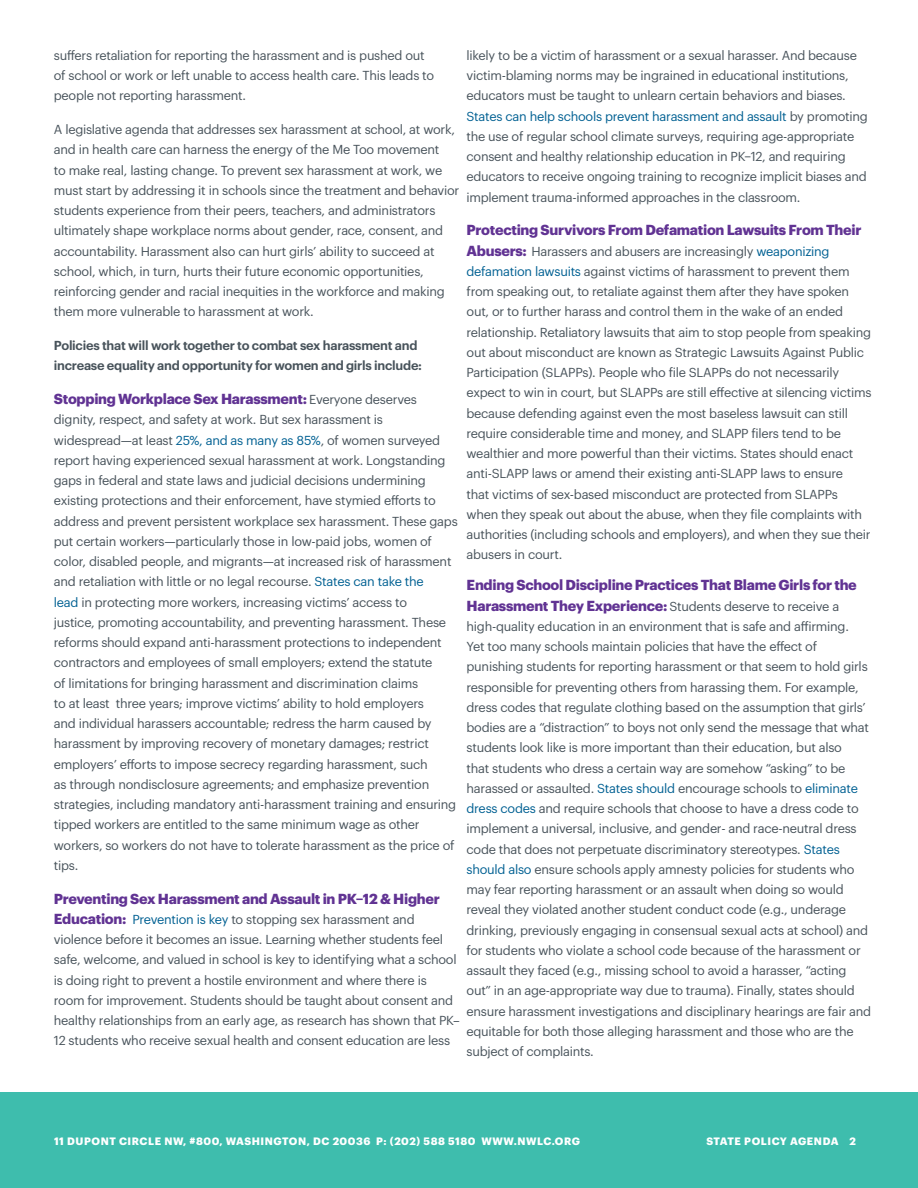
<style>
.page{position:relative;width:918px;height:1188px;background:#fff}
.page>*{position:absolute;margin:0;border:0;box-sizing:border-box;transform-origin:0 0}
.t1{font:700 14.25px/20.2px "Graphik";letter-spacing:-.02em;color:#613393}
.t2{font:12.75px/20.2px "Graphik";letter-spacing:-.02em;color:#48535b}
.t3{font:600 12.75px/20.2px "Graphik";letter-spacing:-.02em;color:#48535b}
.t4{font:700 10.5px "Graphik";letter-spacing:.055em;color:#fff}
.s1{color:#006092}
.s2{font-weight:700;font-size:14.25px;color:#613393}
.s3{font-weight:400;font-size:12.75px;color:#48535b}
</style>
<div class="page">
<div style="left:0;top:1093px;width:918px;height:95px;background:#3ebdad"></div>
<p class="t2" style="left:467px;top:44px;width:403px">likely to be a victim of harassment or a sexual harasser. And because victim-blaming norms may be ingrained in educational institutions, educators must be taught to unlearn certain behaviors and biases.<br><span class="s1">States can help schools prevent harassment and assault</span> by promoting the use of regular school climate surveys, requiring age-appropriate consent and healthy relationship education in PK–12, and requiring educators to receive ongoing training to recognize implicit biases and implement trauma-informed approaches in the classroom.</p>
<p class="t1" style="left:467px;top:219px;width:396px">Protecting Survivors From Defamation Lawsuits From Their</p>
<p class="t2" style="left:467px;top:240px;width:406px"><span class="s2">Abusers:</span> Harassers and abusers are increasingly <span class="s1">weaponizing defamation lawsuits</span> against victims of harassment to prevent them from speaking out, to retaliate against them after they have spoken out, or to further harass and control them in the wake of an ended relationship. Retaliatory lawsuits that aim to stop people from speaking out about misconduct are known as Strategic Lawsuits Against Public Participation (SLAPPs). People who file SLAPPs do not necessarily expect to win in court, but SLAPPs are still effective at silencing victims because defending against even the most baseless lawsuit can still require considerable time and money, and SLAPP filers tend to be wealthier and more powerful than their victims. States should enact anti-SLAPP laws or amend their existing anti-SLAPP laws to ensure<br>that victims of sex-based misconduct are protected from SLAPPs when they speak out about the abuse, when they file complaints with authorities (including schools and employers), and when they sue their abusers in court.</p>
<p class="t1" style="left:467px;top:574px;width:392px">Ending School Discipline Practices That Blame Girls for the<br>Harassment They Experience: <span class="s3">Students deserve to receive a</span></p>
<p class="t2" style="left:467px;top:615px;width:406px">high-quality education in an environment that is safe and affirming.<br>Yet too many schools maintain policies that have the effect of punishing students for reporting harassment or that seem to hold girls responsible for preventing others from harassing them. For example, dress codes that regulate clothing based on the assumption that girls’ bodies are a “distraction” to boys not only send the message that what students look like is more important than their education, but also<br>that students who dress a certain way are somehow “asking” to be harassed or assaulted. <span class="s1">States should</span> encourage schools to <span class="s1">eliminate dress codes</span> and require schools that choose to have a dress code to implement a universal, inclusive, and gender- and race-neutral dress code that does not perpetuate discriminatory stereotypes. <span class="s1">States should also</span> ensure schools apply amnesty policies for students who may fear reporting harassment or an assault when doing so would reveal they violated another student conduct code (e.g., underage drinking, previously engaging in consensual sexual acts at school) and for students who violate a school code because of the harassment or assault they faced (e.g., missing school to avoid a harasser, “acting out” in an age-appropriate way due to trauma). Finally, states should ensure harassment investigations and disciplinary hearings are fair and equitable for both those alleging harassment and those who are the subject of complaints.</p>
<p class="t2" style="left:54px;top:44px;width:382px">suffers retaliation for reporting the harassment and is pushed out of school or work or left unable to access health care. This leads to people not reporting harassment.</p>
<p class="t2" style="left:54px;top:118px;width:407px">A legislative agenda that addresses sex harassment at school, at work, and in health care can harness the energy of the Me Too movement<br>to make real, lasting change. To prevent sex harassment at work, we must start by addressing it in schools since the treatment and behavior students experience from their peers, teachers, and administrators ultimately shape workplace norms about gender, race, consent, and accountability. Harassment also can hurt girls’ ability to succeed at school, which, in turn, hurts their future economic opportunities, reinforcing gender and racial inequities in the workforce and making them more vulnerable to harassment at work.</p>
<p class="t3" style="left:54px;top:334px;width:370px">Policies that will work together to combat sex harassment and increase equality and opportunity for women and girls include:</p>
<p class="t1" style="left:54px;top:388px;width:365px">Stopping Workplace Sex Harassment: <span class="s3">Everyone deserves</span></p>
<p class="t2" style="left:54px;top:409px;width:405px">dignity, respect, and safety at work. But sex harassment is widespread—at least <span class="s1">25%, and as many as 85%</span>, of women surveyed report having experienced sexual harassment at work. Longstanding gaps in federal and state laws and judicial decisions undermining existing protections and their enforcement, have stymied efforts to address and prevent persistent workplace sex harassment. These gaps put certain workers—particularly those in low-paid jobs, women of color, disabled people, and migrants—at increased risk of harassment and retaliation with little or no legal recourse. <span class="s1">States can take the<br>lead</span> in protecting more workers, increasing victims’ access to<br>justice, promoting accountability, and preventing harassment. These reforms should expand anti-harassment protections to independent contractors and employees of small employers; extend the statute<br>of limitations for bringing harassment and discrimination claims<br>to at least three years; improve victims’ ability to hold employers<br>and individual harassers accountable; redress the harm caused by harassment by improving recovery of monetary damages; restrict employers’ efforts to impose secrecy regarding harassment, such<br>as through nondisclosure agreements; and emphasize prevention strategies, including mandatory anti-harassment training and ensuring tipped workers are entitled to the same minimum wage as other workers, so workers do not have to tolerate harassment as the price of tips.</p>
<p class="t1" style="left:54px;top:887px;width:387px">Preventing Sex Harassment and Assault in PK–12 &amp; Higher</p>
<p class="t2" style="left:54px;top:908px;width:407px"><span class="s2">Education:</span> <span class="s1">Prevention is key</span> to stopping sex harassment and violence before it becomes an issue. Learning whether students feel safe, welcome, and valued in school is key to identifying what a school is doing right to prevent a hostile environment and where there is room for improvement. Students should be taught about consent and healthy relationships from an early age, as research has shown that PK– 12 students who receive sexual health and consent education are less</p>
<p class="t4" style="left:54px;top:1133px;width:528px">11 DUPONT CIRCLE NW, #800, WASHINGTON, DC 20036 P: (202) 588 5180 WWW.NWLC.ORG</p>
<p class="t4" style="left:706px;top:1133px;width:151px">STATE POLICY AGENDA 2</p>
</div>
